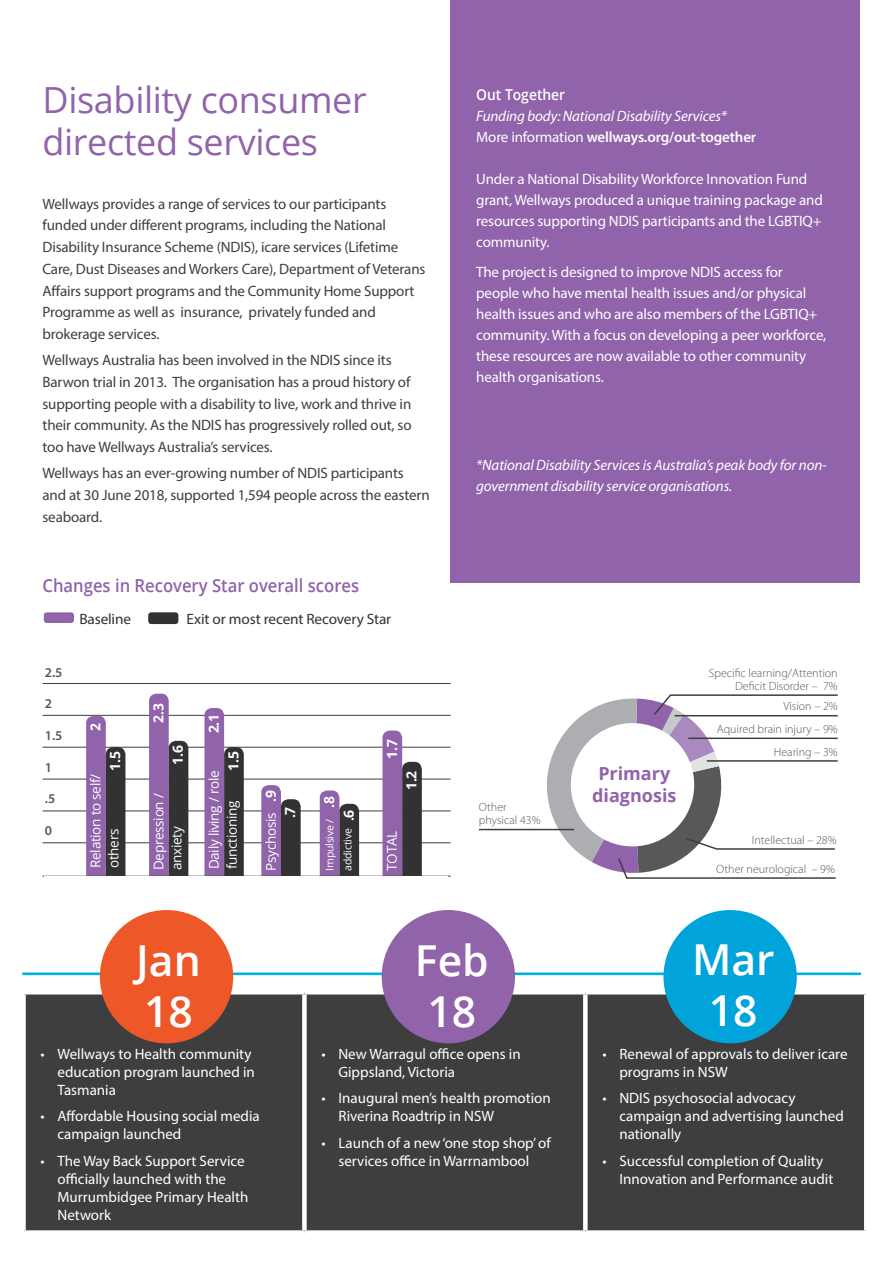
<style>
.page{position:relative;width:893px;height:1263px;background:#fff}
.page>*{position:absolute;margin:0;border:0;box-sizing:border-box;transform-origin:0 0}
.t1{font:600 42.75px "Open Sans";color:#fff}
.Body_text{font:36px "Open Sans";letter-spacing:-.01em;color:#9063aa}
.Financials_header_bl{font:600 18px "Open Sans";color:#9063aa;scale:.92 1}
.t2{font:700 18px "Open Sans";color:#9063aa}
.Body_text-2{font:15px/18px "Myriad Pro";letter-spacing:-.005em;color:#fff}
.Body_Copy{font:15px/21.8px "Myriad Pro";letter-spacing:-.01em;color:#3e3e3f}
.Body_text-3{font:italic 15px/21px "Myriad Pro";letter-spacing:-.01em;color:#fff}
.Body_text-4{font:600 15px "Myriad Pro";letter-spacing:-.01em;color:#fff}
.t3{font:15px "Myriad Pro";letter-spacing:-.01em;color:#333233}
.Financials_header_bl-2{font:600 15px "Open Sans";color:#fff;scale:.92 1}
.t4{font:700 13.95px "Open Sans";color:#fff}
.t5{font:13.5px/18px "Open Sans";letter-spacing:-.02em;color:#fff}
.pie_graph_info{font:600 13.5px "Myriad Pro";color:#57585a}
.pie_graph_info-2{font:300 12px/13.5px "Myriad Pro";color:#57585a;text-align:right}
.t6{font:10.5px/18px "Open Sans";letter-spacing:-.02em;color:#fff}
.s1{font-weight:400}
</style>
<div class="page">
<hr style="left:22px;top:972px;width:839px;height:3px;background:#00b1e1">
<div style="left:26px;top:994px;width:838px;height:236px;background:#3e3e3f"></div>
<div style="left:302px;top:994px;width:5px;height:236px;background:#fff"></div>
<div style="left:583px;top:994px;width:5px;height:236px;background:#fff"></div>
<div style="left:100px;top:910px;width:133px;height:133px;background:#ee5829;border-radius:50%"></div>
<div style="left:382px;top:910px;width:133px;height:133px;background:#9063aa;border-radius:50%"></div>
<div style="left:663px;top:910px;width:134px;height:133px;background:#00a4da;border-radius:50%"></div>
<hr style="left:43px;top:747px;width:408px;height:1px;background:#3e3e3f">
<hr style="left:43px;top:779px;width:408px;height:1px;background:#3e3e3f">
<hr style="left:43px;top:811px;width:408px;height:1px;background:#3e3e3f">
<hr style="left:43px;top:842px;width:408px;height:1px;background:#3e3e3f">
<hr style="left:43px;top:715px;width:408px;height:1px;background:#3e3e3f">
<hr style="left:43px;top:683px;width:408px;height:1px;background:#3e3e3f">
<div style="left:451px;top:0;width:409px;height:583px;background:#9063aa"></div>
<hr style="left:479px;top:829px;width:95px;height:1px;background:#3e3e3f">
<svg style="left:534px;top:694px;width:304px;height:185px"></svg>
<hr style="left:675px;top:715px;width:163px;height:1px;background:#3e3e3f">
<hr style="left:707px;top:760px;width:131px;height:2px;background:#3e3e3f">
<div style="left:44px;top:612px;width:30px;height:11px;background:#9063aa;border-radius:3px"></div>
<div style="left:148px;top:612px;width:30px;height:12px;background:#333233;border-radius:3px"></div>
<div style="left:86px;top:716px;width:20px;height:179px;background:#9063aa;border-radius:8px"></div>
<div style="left:106px;top:747px;width:19px;height:148px;background:#333233;border-radius:8px"></div>
<div style="left:149px;top:694px;width:20px;height:190px;background:#9063aa;border-radius:8px"></div>
<div style="left:169px;top:741px;width:19px;height:147px;background:#333233;border-radius:8px"></div>
<div style="left:204px;top:708px;width:20px;height:179px;background:#9063aa;border-radius:8px"></div>
<div style="left:224px;top:747px;width:20px;height:142px;background:#333233;border-radius:8px"></div>
<div style="left:261px;top:785px;width:20px;height:104px;background:#9063aa;border-radius:8px"></div>
<div style="left:281px;top:799px;width:20px;height:90px;background:#333233;border-radius:8px"></div>
<div style="left:320px;top:790px;width:19px;height:104px;background:#9063aa;border-radius:8px"></div>
<div style="left:339px;top:804px;width:20px;height:85px;background:#333233;border-radius:8px"></div>
<div style="left:382px;top:730px;width:20px;height:160px;background:#9063aa;border-radius:8px"></div>
<div style="left:402px;top:762px;width:20px;height:126px;background:#333233;border-radius:8px"></div>
<hr style="left:43px;top:876px;width:408px;height:1px;background:#3e3e3f">
<div style="left:44px;top:876px;width:404px;height:22px;background:#fff"></div>
<p class="Body_text" style="left:43px;top:76px;width:326px">Disability consumer</p>
<p class="Body_text" style="left:43px;top:118px;width:277px">directed services</p>
<p class="Body_Copy" style="left:43px;top:193px;width:384px">Wellways provides a range of services to our participants funded under different programs, including the National Disability Insurance Scheme (NDIS), icare services (Lifetime Care, Dust Diseases and Workers Care), Department of Veterans Affairs support programs and the Community Home Support Programme as well as insurance, privately funded and brokerage services.</p>
<p class="Body_Copy" style="left:43px;top:349px;width:371px">Wellways Australia has been involved in the NDIS since its Barwon trial in 2013. The organisation has a proud history of supporting people with a disability to live, work and thrive in their community. As the NDIS has progressively rolled out, so too have Wellways Australia’s services.</p>
<p class="Body_Copy" style="left:43px;top:462px;width:389px">Wellways has an ever-growing number of NDIS participants and at 30 June 2018, supported 1,594 people across the eastern seaboard.</p>
<p class="Financials_header_bl" style="left:43px;top:573px;width:346px">Changes in Recovery Star overall scores</p>
<p class="pie_graph_info" style="left:45px;top:664px;width:19px">2.5</p>
<p class="pie_graph_info" style="left:45px;top:695px;width:9px">2</p>
<p class="pie_graph_info" style="left:45px;top:727px;width:19px">1.5</p>
<p class="pie_graph_info" style="left:45px;top:758px;width:9px">1</p>
<p class="pie_graph_info" style="left:45px;top:790px;width:12px">.5</p>
<p class="pie_graph_info" style="left:45px;top:822px;width:9px">0</p>
<p class="t3" style="left:79px;top:609px;width:53px">Baseline</p>
<p class="t3" style="left:186px;top:609px;width:206px">Exit or most recent Recovery Star</p>
<p class="t4" style="left:86px;top:731px;width:9px;rotate:-90deg">2</p>
<p class="t4" style="left:105px;top:771px;width:21px;rotate:-90deg">1.5</p>
<p class="t5" style="left:86px;top:868px;width:96px;rotate:-90deg">Relation to self/ others</p>
<p class="t4" style="left:149px;top:723px;width:21px;rotate:-90deg">2.3</p>
<p class="t4" style="left:204px;top:733px;width:21px;rotate:-90deg">2.1</p>
<p class="t4" style="left:168px;top:764px;width:21px;rotate:-90deg">1.6</p>
<p class="t5" style="left:149px;top:870px;width:79px;rotate:-90deg">Depression /</p>
<p class="t5" style="left:167px;top:870px;width:45px;rotate:-90deg">anxiety</p>
<p class="t4" style="left:223px;top:770px;width:21px;rotate:-90deg">1.5</p>
<p class="t5" style="left:205px;top:869px;width:100px;rotate:-90deg">Daily living / role functioning</p>
<p class="t4" style="left:261px;top:802px;width:13px;rotate:-90deg">.9</p>
<p class="t4" style="left:280px;top:818px;width:13px;rotate:-90deg">.7</p>
<p class="t5" style="left:261px;top:870px;width:60px;rotate:-90deg">Psychosis</p>
<p class="t4" style="left:319px;top:808px;width:13px;rotate:-90deg">.8</p>
<p class="t4" style="left:339px;top:821px;width:13px;rotate:-90deg">.6</p>
<p class="t6" style="left:320px;top:871px;width:53px;rotate:-90deg">Impulsive / addictive</p>
<p class="t4" style="left:382px;top:759px;width:21px;rotate:-90deg">1.7</p>
<p class="t4" style="left:401px;top:790px;width:21px;rotate:-90deg">1.2</p>
<p class="t5" style="left:383px;top:871px;width:41px;rotate:-90deg">TOTAL</p>
<p class="Financials_header_bl-2" style="left:476px;top:85px;width:98px">Out Together</p>
<p class="Body_text-3" style="left:476px;top:106px;width:252px">Funding body: National Disability Services*</p>
<p class="Body_text-4" style="left:476px;top:128px;width:282px"><span class="s1">More information</span> wellways.org/out-together</p>
<p class="Body_text-2" style="left:476px;top:169px;width:348px;line-height:21px">Under a National Disability Workforce Innovation Fund grant, Wellways produced a unique training package and resources supporting NDIS participants and the LGBTIQ+ community.</p>
<p class="Body_text-2" style="left:476px;top:261px;width:352px;line-height:21px">The project is designed to improve NDIS access for people who have mental health issues and/or physical health issues and who are also members of the LGBTIQ+ community. With a focus on developing a peer workforce, these resources are now available to other community health organisations.</p>
<p class="Body_text-3" style="left:476px;top:455px;width:352px">*National Disability Services is Australia’s peak body for non&shy;government disability service organisations.</p>
<p class="pie_graph_info-2" style="left:709px;top:666px;width:130px">Specific learning/Attention<br>Deficit Disorder – 7%</p>
<p class="pie_graph_info-2" style="left:783px;top:699px;width:56px">Vision – 2%</p>
<p class="pie_graph_info-2" style="left:479px;top:800px;width:63px;text-align:left">Other physical 43%</p>
<p class="t2" style="left:598px;top:761px;width:73px">Primary</p>
<p class="t2" style="left:592px;top:782px;width:86px">diagnosis</p>
<p class="pie_graph_info-2" style="left:717px;top:722px;width:122px">Aquired brain injury – 9%</p>
<p class="pie_graph_info-2" style="left:774px;top:745px;width:65px">Hearing – 3%</p>
<p class="pie_graph_info-2" style="left:752px;top:833px;width:86px">Intellectual – 28%</p>
<p class="pie_graph_info-2" style="left:716px;top:862px;width:120px">Other neurological – 9%</p>
<p class="t1" style="left:136px;top:931px;width:66px">Jan</p>
<p class="t1" style="left:144px;top:982px;width:50px">18</p>
<p class="Body_text-2" style="left:58px;top:1044px;width:199px;text-indent:-17px">• Wellways to Health community education program launched in<br>Tasmania</p>
<p class="Body_text-2" style="left:58px;top:1107px;width:204px;text-indent:-17px">• Affordable Housing social media campaign launched</p>
<p class="Body_text-2" style="left:58px;top:1151px;width:192px;text-indent:-17px">• The Way Back Support Service officially launched with the<br>Murrumbidgee Primary Health<br>Network</p>
<p class="t1" style="left:415px;top:931px;width:75px">Feb</p>
<p class="t1" style="left:428px;top:982px;width:50px">18</p>
<p class="Body_text-2" style="left:338px;top:1044px;width:184px;text-indent:-17px">• New Warragul office opens in<br>Gippsland, Victoria</p>
<p class="Body_text-2" style="left:338px;top:1089px;width:214px;text-indent:-17px">• Inaugural men’s health promotion<br>Riverina Roadtrip in NSW</p>
<p class="Body_text-2" style="left:321px;top:1133px;width:231px;text-align:center">• Launch of a new ‘one stop shop’ of services office in Warrnambool</p>
<p class="t1" style="left:692px;top:930px;width:84px">Mar</p>
<p class="t1" style="left:709px;top:981px;width:50px">18</p>
<p class="Body_text-2" style="left:619px;top:1044px;width:230px;text-indent:-17px">• Renewal of approvals to deliver icare programs in NSW</p>
<p class="Body_text-2" style="left:619px;top:1089px;width:226px;text-indent:-17px">• NDIS psychosocial advocacy campaign and advertising launched nationally</p>
<p class="Body_text-2" style="left:619px;top:1151px;width:215px;text-indent:-17px">• Successful completion of Quality<br>Innovation and Performance audit</p>
</div>
